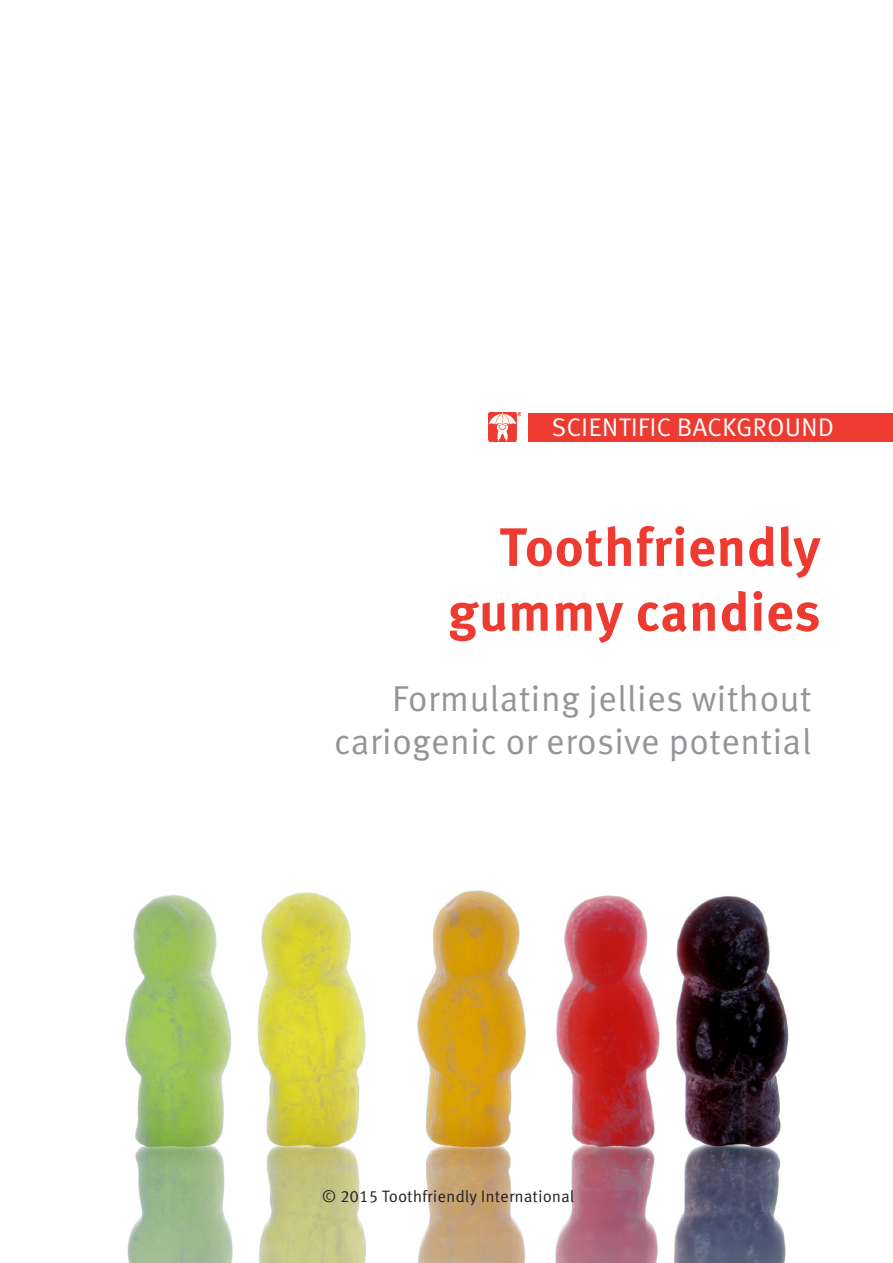
<style>
.page{position:relative;width:893px;height:1263px;background:#fff}
.page>*{position:absolute;margin:0;border:0;box-sizing:border-box;transform-origin:0 0}
.t1{font:700 54px/64.8px "Meta Correspondence OT";color:#ee3b32;text-align:right}
.t2{font:36px/43.2px "Meta Correspondence OT";color:#939598;text-align:right}
.t3{font:25.5px "Meta Correspondence OT";color:#fff}
.t4{font:16.5px "Meta Correspondence OT";color:#231f20}
</style>
<div class="page">
<img style="left:125px;top:890px;width:664px;height:373px">
<img style="left:488px;top:413px;width:33px;height:28px">
<div style="left:529px;top:413px;width:364px;height:28px;background:#ee3b32"></div>
<p class="t3" style="left:551px;top:411px;width:284px">SCIENTIFIC BACKGROUND</p>
<h1 class="t1" style="left:448px;top:515px;width:375px">Toothfriendly gummy candies</h1>
<p class="t2" style="left:334px;top:677px;width:479px">Formulating jellies without cariogenic or erosive potential</p>
<p class="t4" style="left:322px;top:1186px;width:254px">© 2015 Toothfriendly International</p>
</div>
